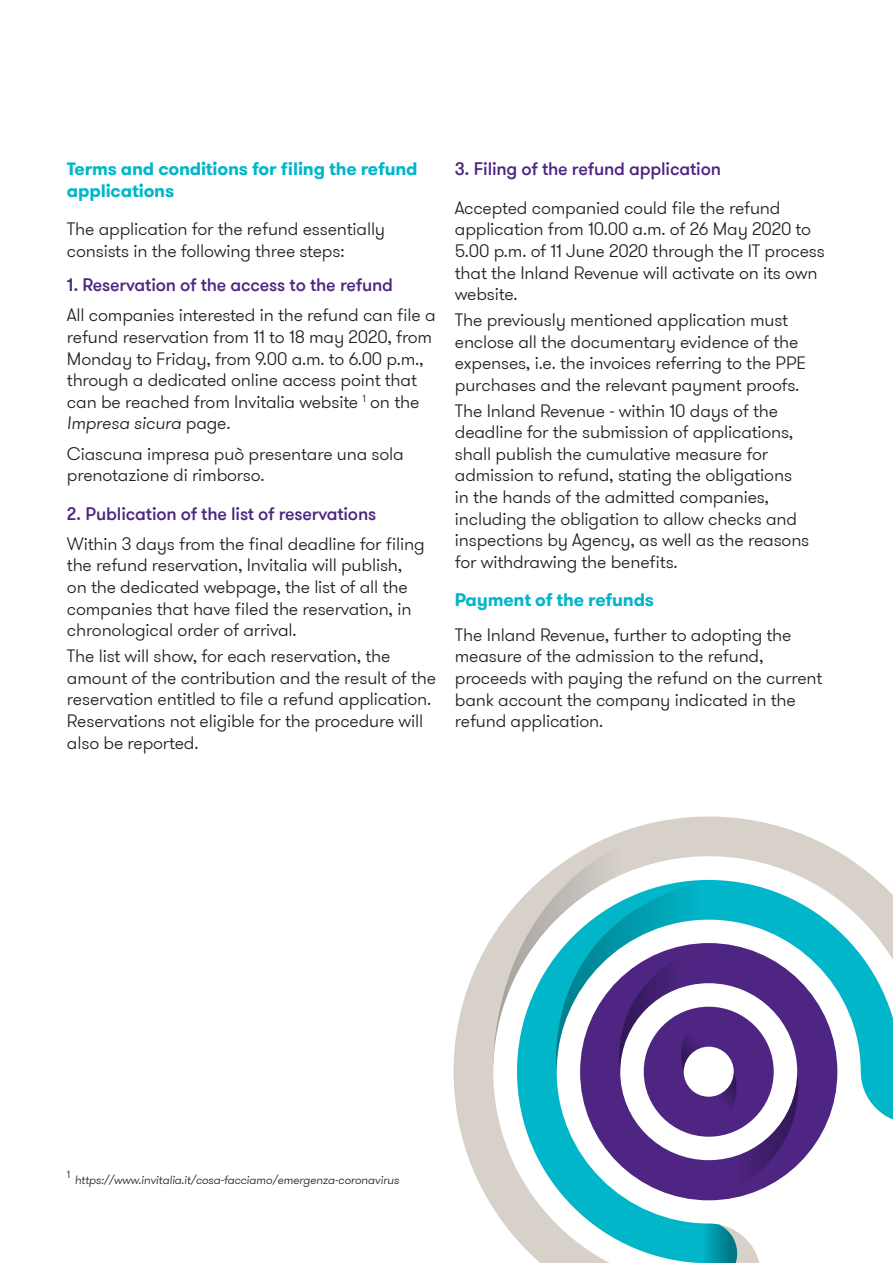
<style>
.page{position:relative;width:893px;height:1263px;background:#fff}
.page>*{position:absolute;margin:0;border:0;box-sizing:border-box;transform-origin:0 0}
.Header_Level_1{font:300 18px/21.6px "GT Walsheim Pro";letter-spacing:-.01em;color:#231f20}
.Header_Level_1-2{font:500 18px "GT Walsheim Pro";letter-spacing:-.01em;color:#4e2582}
.Header_Level_1-3{font:700 18px/21.6px "GT Walsheim Pro";letter-spacing:-.01em;color:#00b6c8}
.Header_Level_1-4{font:italic 300 12px "GT Walsheim Pro";letter-spacing:-.01em;color:#231f20}
.Header_Level_1-5{font:300 10.5px "GT Walsheim Pro";color:#231f20}
.s1{font-style:italic}
</style>
<div class="page">
<svg style="left:454px;top:816px;width:439px;height:447px"></svg>
<svg style="left:699px;top:1223px;width:38px;height:40px;background:#1da0ae"></svg>
<svg style="left:798px;top:943px;width:39px;height:257px"></svg>
<svg style="left:493px;top:816px;width:216px;height:256px"></svg>
<svg style="left:556px;top:880px;width:242px;height:320px"></svg>
<p class="Header_Level_1-3" style="left:67px;top:158px;width:352px">Terms and conditions for filing the refund applications</p>
<p class="Header_Level_1" style="left:67px;top:219px;width:320px">The application for the refund essentially consists in the following three steps:</p>
<p class="Header_Level_1-2" style="left:67px;top:274px;width:328px">1. Reservation of the access to the refund</p>
<p class="Header_Level_1" style="left:67px;top:305px;width:370px">All companies interested in the refund can file a refund reservation from 11 to 18 may 2020, from Monday to Friday, from 9.00 a.m. to 6.00 p.m., through a dedicated online access point that can be reached from Invitalia website <sup>1</sup> on the <span class="s1">Impresa sicura</span> page.</p>
<p class="Header_Level_1" style="left:67px;top:443px;width:338px">Ciascuna impresa può presentare una sola prenotazione di rimborso.</p>
<p class="Header_Level_1-2" style="left:67px;top:502px;width:311px">2. Publication of the list of reservations</p>
<p class="Header_Level_1" style="left:67px;top:533px;width:359px">Within 3 days from the final deadline for filing the refund reservation, Invitalia will publish, on the dedicated webpage, the list of all the companies that have filed the reservation, in chronological order of arrival.</p>
<p class="Header_Level_1" style="left:67px;top:645px;width:371px">The list will show, for each reservation, the amount of the contribution and the result of the reservation entitled to file a refund application.<br>Reservations not eligible for the procedure will also be reported.</p>
<p class="Header_Level_1-2" style="left:455px;top:158px;width:268px">3. Filing of the refund application</p>
<p class="Header_Level_1" style="left:455px;top:197px;width:372px">Accepted companied could file the refund application from 10.00 a.m. of 26 May 2020 to 5.00 p.m. of 11 June 2020 through the IT process that the Inland Revenue will activate on its own website.</p>
<p class="Header_Level_1" style="left:455px;top:309px;width:353px">The previously mentioned application must enclose all the documentary evidence of the expenses, i.e. the invoices referring to the PPE purchases and the relevant payment proofs.</p>
<p class="Header_Level_1" style="left:455px;top:400px;width:356px">The Inland Revenue - within 10 days of the deadline for the submission of applications, shall publish the cumulative measure for admission to refund, stating the obligations in the hands of the admitted companies, including the obligation to allow checks and inspections by Agency, as well as the reasons for withdrawing the benefits.</p>
<p class="Header_Level_1-3" style="left:455px;top:589px;width:201px">Payment of the refunds</p>
<p class="Header_Level_1" style="left:455px;top:624px;width:369px">The Inland Revenue, further to adopting the measure of the admission to the refund, proceeds with paying the refund on the current bank account the company indicated in the refund application.</p>
<p class="Header_Level_1-5" style="left:67px;top:1168px;width:5px">1</p>
<p class="Header_Level_1-4" style="left:75px;top:1172px;width:326px">https://www.invitalia.it/cosa-facciamo/emergenza-coronavirus</p>
</div>
